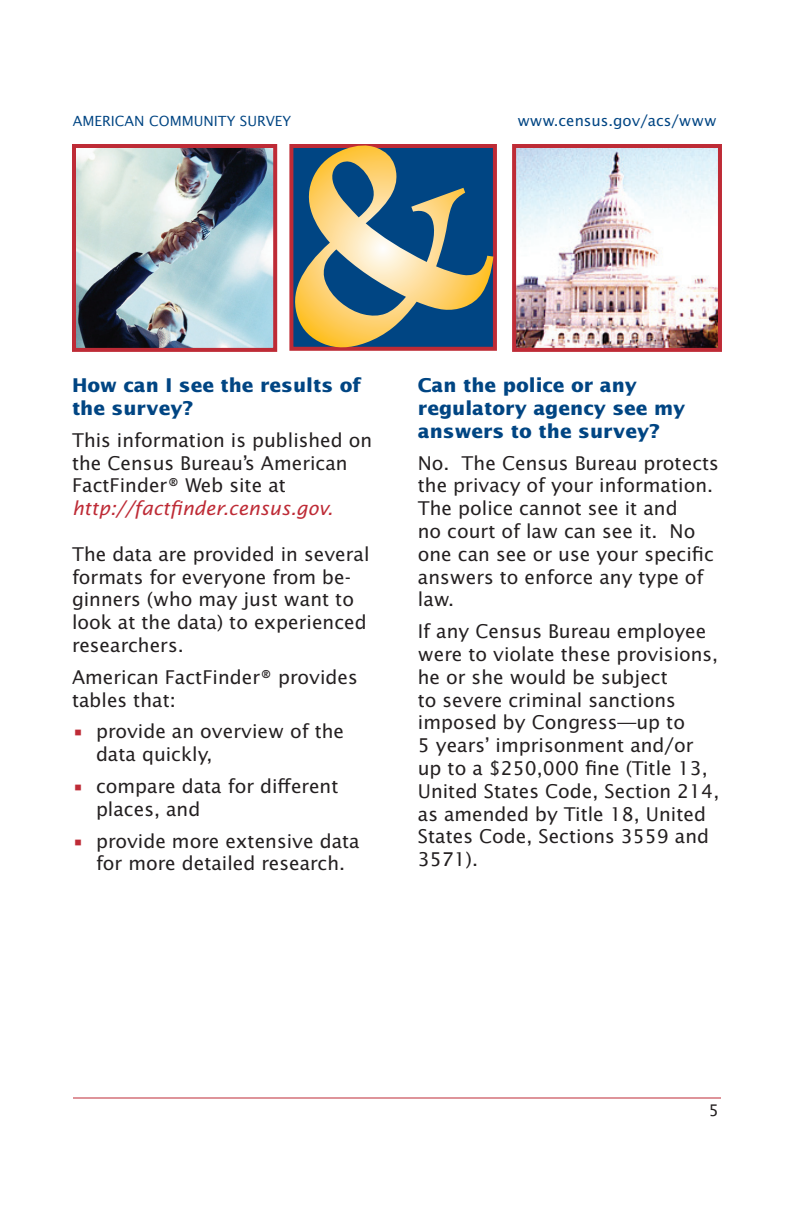
<style>
.page{position:relative;width:792px;height:1224px;background:#fff}
.page>*{position:absolute;margin:0;border:0;box-sizing:border-box;transform-origin:0 0}
.body_text{font:19px/22.8px "Lucida Sans";color:#231f20}
.headings{font:700 19px/22.8px "Lucida Sans";color:#004583}
.body_text-2{font:700 19px/22.8px "Lucida Sans";color:#004583}
.t1{font:16px "Lucida Sans";color:#231f20}
.t2{font:15px "Lucida Sans";color:#004583}
.t3{font:14px "Lucida Sans";color:#004583}
.s1{font-style:italic;color:#be2b36}
.s2{color:#be2b36}
</style>
<div class="page">
<hr style="left:73px;top:1098px;width:648px;height:1px;background:#be2b36">
<img style="left:77px;top:149px;width:172px;height:198px">
<div style="left:72px;top:144px;width:205px;height:208px;border:4px solid #be2b36"></div>
<img style="left:517px;top:149px;width:200px;height:198px">
<div style="left:512px;top:144px;width:210px;height:208px;border:4px solid #be2b36"></div>
<svg style="left:249px;top:144px;width:248px;height:208px;background:#2d588a"></svg>
<p class="t3" style="left:73px;top:113px;width:220px">AMERICAN COMMUNITY SURVEY</p>
<p class="t2" style="left:517px;top:112px;width:201px">www.census.gov/acs/www</p>
<p class="body_text-2" style="left:72px;top:374px;width:291px">How can I see the results of the survey?</p>
<p class="body_text" style="left:72px;top:429px;width:302px">This information is published on the Census Bureau’s American<br>FactFinder® Web site at <span class="s1">http://factfinder.census.gov.</span></p>
<p class="body_text" style="left:72px;top:543px;width:299px">The data are provided in several formats for everyone from be&shy;ginners (who may just want to look at the data) to experienced researchers.</p>
<p class="body_text" style="left:72px;top:666px;width:287px">American FactFinder® provides tables that:</p>
<p class="body_text" style="left:96px;top:721px;width:250px;text-indent:-24px"><span class="s2">•</span> provide an overview of the data quickly,</p>
<p class="body_text" style="left:96px;top:775px;width:244px;text-indent:-24px"><span class="s2">•</span> compare data for different places, and</p>
<p class="body_text" style="left:72px;top:830px;width:289px;text-align:center"><span class="s2">•</span> provide more extensive data for more detailed research.</p>
<p class="headings" style="left:418px;top:374px;width:269px">Can the police or any regulatory agency see my answers to the survey?</p>
<p class="body_text" style="left:418px;top:452px;width:303px">No. The Census Bureau protects the privacy of your information.<br>The police cannot see it and<br>no court of law can see it. No one can see or use your specific answers to enforce any type of law.</p>
<p class="body_text" style="left:418px;top:620px;width:303px">If any Census Bureau employee were to violate these provisions, he or she would be subject<br>to severe criminal sanctions imposed by Congress—up to<br>5 years’ imprisonment and/or up to a $250,000 fine (Title 13,<br>United States Code, Section 214, as amended by Title 18, United<br>States Code, Sections 3559 and<br>3571).</p>
<p class="t1" style="left:709px;top:1101px;width:12px">5</p>
</div>
